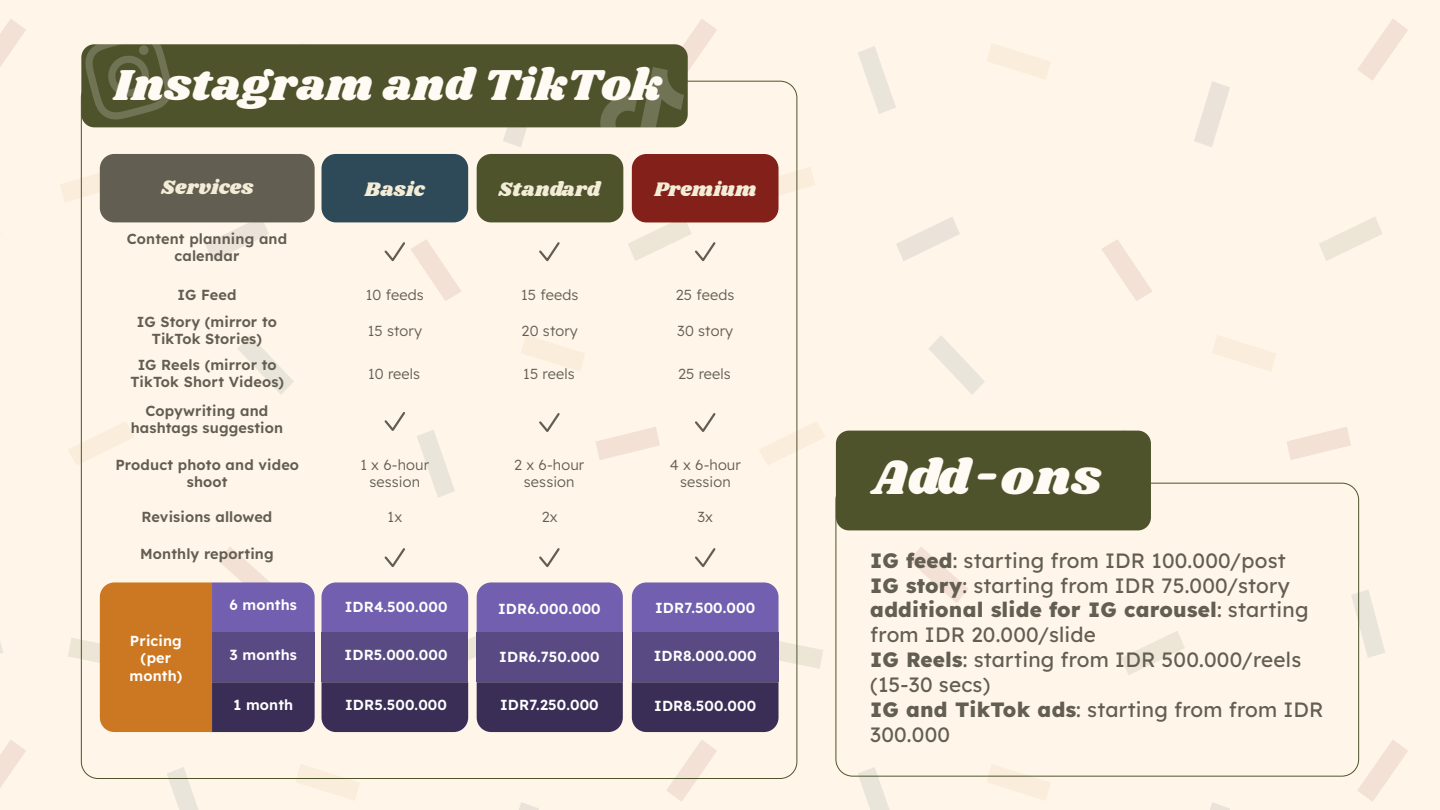
<style>
.page{position:relative;width:1440px;height:810px;background:#fff6e9}
.page>*{position:absolute;margin:0;border:0;box-sizing:border-box;transform-origin:0 0}
.t1{font:49.72px "Shrikhand";letter-spacing:.025em;color:#fffaf3}
.t2{font:44.92px "Shrikhand";letter-spacing:.01em;color:#fffaf3}
.t3{font:20.7px/24.8px "Lexend Deca";letter-spacing:.01em;color:#635e52}
.t4{font:20.33px "Shrikhand";letter-spacing:.01em;color:#f3edd7}
.t5{font:600 14.55px/17.5px "Lexend Deca";letter-spacing:.01em;color:#635e52;text-align:center}
.t6{font:600 14.55px/17.5px "Lexend Deca";letter-spacing:.01em;color:#fff;text-align:center}
.t7{font:300 14.55px/17.5px "Lexend Deca";letter-spacing:.01em;color:#635e52;text-align:center}
.s1{font-weight:800}
</style>
<div class="page">
<div style="left:81px;top:44px;width:607px;height:83px;background:#4e532c;border-radius:13px"></div>
<svg style="left:85px;top:44px;width:87px;height:75px"></svg>
<svg style="left:600px;top:67px;width:84px;height:60px"></svg>
<div style="left:100px;top:154px;width:215px;height:68px;background:#635e52;border-radius:15px"></div>
<div style="left:322px;top:154px;width:146px;height:68px;background:#2e4957;border-radius:15px"></div>
<div style="left:477px;top:154px;width:146px;height:68px;background:#4e532c;border-radius:15px"></div>
<div style="left:632px;top:154px;width:147px;height:68px;background:#822019;border-radius:15px"></div>
<div style="left:632px;top:582px;width:147px;height:50px;background:#725faf"></div>
<div style="left:477px;top:582px;width:146px;height:50px;background:#725faf"></div>
<div style="left:322px;top:582px;width:146px;height:50px;background:#725faf"></div>
<div style="left:632px;top:632px;width:147px;height:50px;background:#5a4a84"></div>
<div style="left:477px;top:632px;width:146px;height:50px;background:#5a4a84"></div>
<div style="left:322px;top:632px;width:146px;height:50px;background:#5a4a84"></div>
<div style="left:632px;top:682px;width:147px;height:50px;background:#3a2e56"></div>
<div style="left:477px;top:682px;width:146px;height:50px;background:#3a2e56"></div>
<div style="left:322px;top:682px;width:146px;height:50px;background:#3a2e56"></div>
<svg style="left:100px;top:582px;width:215px;height:150px;background:#956151"></svg>
<svg style="left:384px;top:242px;width:21px;height:20px"></svg>
<svg style="left:384px;top:412px;width:21px;height:19px"></svg>
<svg style="left:384px;top:548px;width:21px;height:20px"></svg>
<svg style="left:539px;top:242px;width:21px;height:20px"></svg>
<svg style="left:539px;top:413px;width:21px;height:19px"></svg>
<svg style="left:539px;top:548px;width:21px;height:20px"></svg>
<svg style="left:695px;top:242px;width:21px;height:20px"></svg>
<svg style="left:695px;top:413px;width:21px;height:19px"></svg>
<svg style="left:695px;top:548px;width:21px;height:19px"></svg>
<div style="left:836px;top:431px;width:315px;height:99px;background:#4e532c;border-radius:13px"></div>
<h2 class="t2" style="left:114px;top:54px;width:550px">Instagram and TikTok</h2>
<p class="t4" style="left:161px;top:173px;width:94px">Services</p>
<p class="t4" style="left:365px;top:176px;width:61px">Basic</p>
<p class="t4" style="left:498px;top:176px;width:103px">Standard</p>
<p class="t4" style="left:654px;top:176px;width:104px">Premium</p>
<p class="t5" style="left:127px;top:229px;width:162px">Content planning and calendar</p>
<p class="t5" style="left:137px;top:281px;width:142px;line-height:26.7px">IG Feed<br>IG Story (mirror to</p>
<p class="t5" style="left:138px;top:325px;width:141px;line-height:25.7px">TikTok Stories)<br>IG Reels (mirror to</p>
<p class="t5" style="left:130px;top:367px;width:155px;line-height:28.5px">TikTok Short Videos)<br>Copywriting and</p>
<p class="t5" style="left:131px;top:419px;width:154px">hashtags suggestion</p>
<p class="t5" style="left:115px;top:455px;width:185px">Product photo and video shoot</p>
<p class="t5" style="left:141px;top:507px;width:132px">Revisions allowed</p>
<p class="t5" style="left:140px;top:544px;width:135px">Monthly reporting</p>
<p class="t6" style="left:129px;top:631px;width:54px">Pricing (per month)</p>
<p class="t6" style="left:230px;top:595px;width:69px">6 months</p>
<p class="t6" style="left:230px;top:645px;width:69px">3 months</p>
<p class="t6" style="left:233px;top:695px;width:61px">1 month</p>
<p class="t7" style="left:366px;top:285px;width:59px">10 feeds</p>
<p class="t7" style="left:368px;top:321px;width:56px">15 story</p>
<p class="t7" style="left:521px;top:285px;width:59px">15 feeds</p>
<p class="t7" style="left:522px;top:321px;width:58px">20 story</p>
<p class="t7" style="left:676px;top:285px;width:60px">25 feeds</p>
<p class="t7" style="left:677px;top:321px;width:57px">30 story</p>
<p class="t7" style="left:368px;top:364px;width:54px">10 reels</p>
<p class="t7" style="left:523px;top:364px;width:53px">15 reels</p>
<p class="t7" style="left:678px;top:364px;width:54px">25 reels</p>
<p class="t7" style="left:360px;top:455px;width:70px">1 x 6-hour session</p>
<p class="t7" style="left:514px;top:455px;width:72px">2 x 6-hour session</p>
<p class="t7" style="left:670px;top:455px;width:73px">4 x 6-hour session</p>
<p class="t7" style="left:388px;top:507px;width:16px">1x</p>
<p class="t7" style="left:542px;top:507px;width:17px">2x</p>
<p class="t7" style="left:697px;top:507px;width:17px">3x</p>
<p class="t6" style="left:345px;top:597px;width:104px">IDR4.500.000</p>
<p class="t6" style="left:345px;top:645px;width:104px">IDR5.000.000</p>
<p class="t6" style="left:498px;top:599px;width:104px">IDR6.000.000</p>
<p class="t6" style="left:499px;top:647px;width:102px">IDR6.750.000</p>
<p class="t6" style="left:345px;top:695px;width:103px">IDR5.500.000</p>
<p class="t6" style="left:500px;top:695px;width:100px">IDR7.250.000</p>
<p class="t6" style="left:655px;top:598px;width:102px">IDR7.500.000</p>
<p class="t6" style="left:654px;top:646px;width:104px">IDR8.000.000</p>
<p class="t6" style="left:654px;top:696px;width:104px">IDR8.500.000</p>
<h1 class="t1" style="left:872px;top:443px;width:231px">Add-ons</h1>
<p class="t3" style="left:870px;top:547px;width:455px"><span class="s1">IG feed</span>: starting from IDR 100.000/post<br><span class="s1">IG story</span>: starting from IDR 75.000/story <span class="s1">additional slide for IG carousel</span>: starting from IDR 20.000/slide<br><span class="s1">IG Reels</span>: starting from IDR 500.000/reels (15-30 secs)<br><span class="s1">IG and TikTok ads</span>: starting from from IDR<br>300.000</p>
</div>
